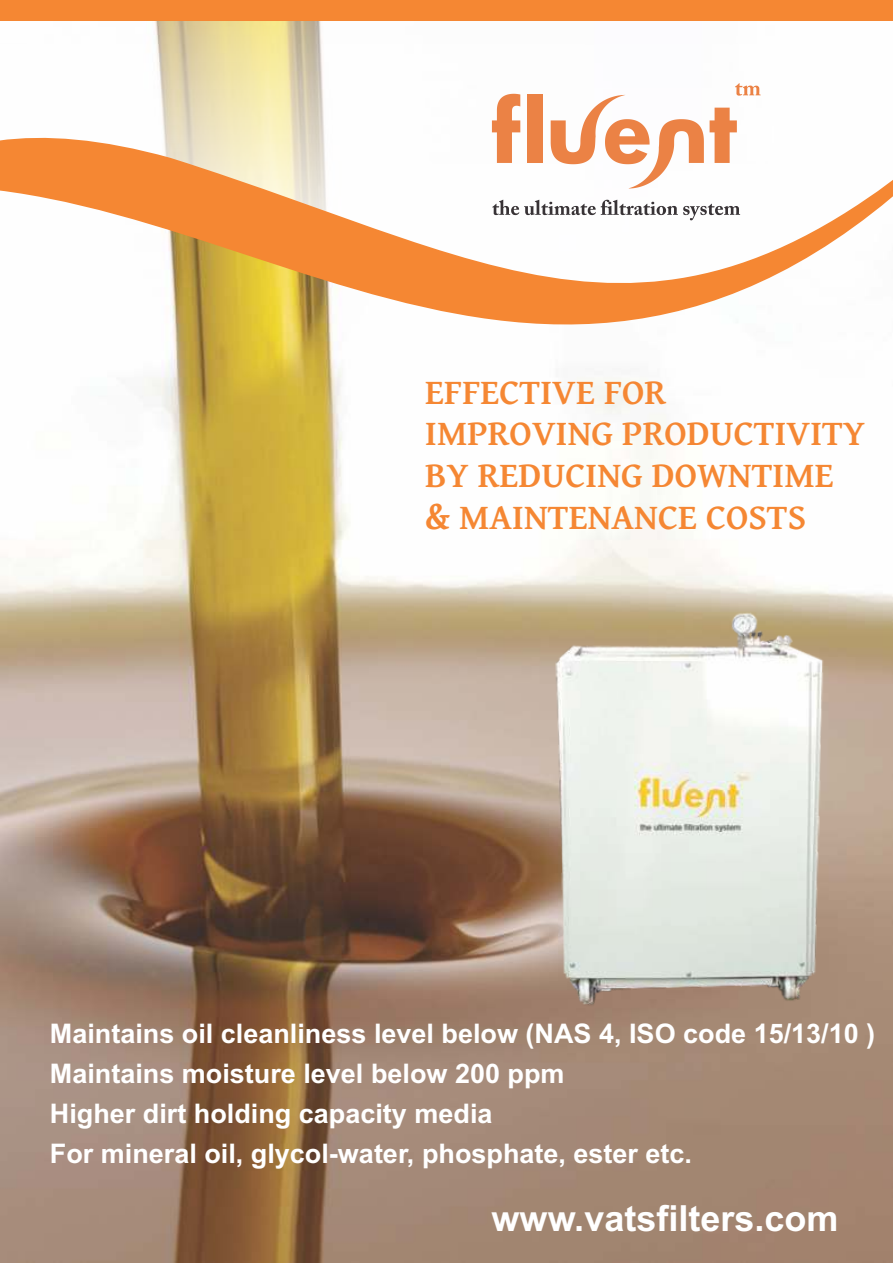
<style>
.page{position:relative;width:893px;height:1263px;background:#fff}
.page>*{position:absolute;margin:0;border:0;box-sizing:border-box;transform-origin:0 0}
.t1{font:700 36px/41.7px "Gentium Basic";color:#f58733}
.t2{font:700 36px "Arial";color:#fff}
.t3{font:700 27px/39.9px "Arial";color:#fff}
</style>
<div class="page">
<img style="left:0;top:584px;width:893px;height:679px">
<svg style="left:154px;top:21px;width:169px;height:58px;background:#e2d4a1"></svg>
<svg style="left:0;top:79px;width:893px;height:505px"></svg>
<svg style="left:492px;top:200px;width:248px;height:20px"></svg>
<svg style="left:492px;top:94px;width:28px;height:69px"></svg>
<div style="left:527px;top:95px;width:15px;height:68px;background:#eb8245"></div>
<svg style="left:710px;top:108px;width:27px;height:55px"></svg>
<svg style="left:551px;top:95px;width:153px;height:93px"></svg>
<svg style="left:735px;top:83px;width:26px;height:13px"></svg>
<div style="left:0;top:0;width:893px;height:21px;background:#f58733"></div>
<img style="left:544px;top:600px;width:285px;height:412px">
<h1 class="t1" style="left:425px;top:372px;width:441px">EFFECTIVE FOR<br>IMPROVING PRODUCTIVITY<br>BY REDUCING DOWNTIME &amp; MAINTENANCE COSTS</h1>
<p class="t3" style="left:50px;top:1016px;width:827px">Maintains oil cleanliness level below (NAS 4, ISO code 15/13/10 )<br>Maintains moisture level below 200 ppm<br>Higher dirt holding capacity media<br>For mineral oil, glycol-water, phosphate, ester etc.</p>
<h1 class="t2" style="left:492px;top:1204px;width:348px">www.vatsfilters.com</h1>
</div>
